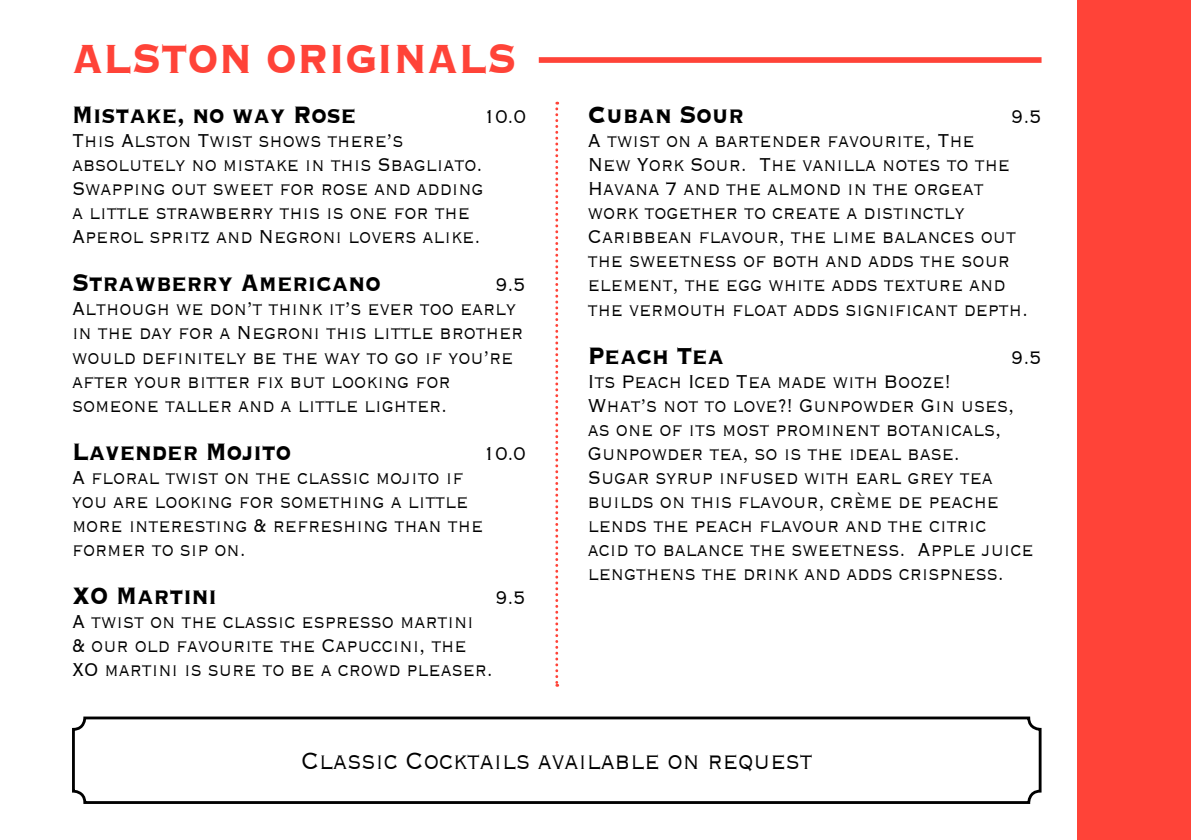
<style>
.page{position:relative;width:1191px;height:840px;background:#fff}
.page>*{position:absolute;margin:0;border:0;box-sizing:border-box;transform-origin:0 0}
.t1{font:700 52.8px "Copperplate";color:#ff4338;scale:.82 1}
.t2{font:700 30.8px "Copperplate";color:#000;scale:.82 1}
.t3{font:300 30.8px "Copperplate";color:#000;scale:.82 1}
.t4{font:300 24.2px/24px "Copperplate";color:#000;scale:.82 1}
</style>
<div class="page">
<div style="left:1077px;top:0;width:114px;height:839px;background:#ff4338"></div>
<div style="left:539px;top:57px;width:502px;height:6px;background:#ff4338"></div>
<svg style="left:555px;top:102px;width:3px;height:584px"></svg>
<div style="left:72px;top:716px;width:969px;height:87px;border:3px solid #000;border-radius:11px"></div>
<h1 class="t1" style="left:72px;top:24px;width:429px">alston originals</h1>
<p class="t2" style="left:72px;top:95px;width:348px">Mistake, no way Rose</p>
<p class="t4" style="left:483px;top:103px;width:53px">10.0</p>
<p class="t4" style="left:72px;top:127px;width:503px">This Alston Twist shows there’s absolutely no mistake in this Sbagliato.<br>Swapping out sweet for rose and adding a little strawberry this is one for the Aperol spritz and Negroni lovers alike.</p>
<p class="t2" style="left:72px;top:263px;width:378px">Strawberry Americano</p>
<p class="t4" style="left:72px;top:271px;width:555px;text-indent:423px">9.5<br>Although we don’t think it’s ever too early in the day for a Negroni this little brother would definitely be the way to go if you’re after your bitter fix but looking for someone taller and a little lighter.</p>
<p class="t2" style="left:72px;top:431px;width:269px">Lavender Mojito</p>
<p class="t4" style="left:483px;top:439px;width:53px">10.0</p>
<p class="t4" style="left:72px;top:463px;width:503px">A floral twist on the classic mojito if you are looking for something a little more interesting &amp; refreshing than the former to sip on.</p>
<p class="t2" style="left:72px;top:575px;width:178px">XO Martini</p>
<p class="t4" style="left:495px;top:583px;width:38px">9.5</p>
<p class="t4" style="left:72px;top:607px;width:515px">A twist on the classic espresso martini &amp; our old favourite the Capuccini, the<br>XO martini is sure to be a crowd pleaser.</p>
<p class="t2" style="left:588px;top:95px;width:192px">Cuban Sour</p>
<p class="t4" style="left:1011px;top:103px;width:38px">9.5</p>
<p class="t4" style="left:588px;top:127px;width:538px">A twist on a bartender favourite, The<br>New York Sour. The vanilla notes to the Havana 7 and the almond in the orgeat work together to create a distinctly Caribbean flavour, the lime balances out the sweetness of both and adds the sour element, the egg white adds texture and the vermouth float adds significant depth.</p>
<p class="t2" style="left:588px;top:335px;width:168px">Peach Tea</p>
<p class="t4" style="left:1011px;top:343px;width:38px">9.5</p>
<p class="t4" style="left:588px;top:367px;width:545px">Its Peach Iced Tea made with Booze!<br>What’s not to love?! Gunpowder Gin uses, as one of its most prominent botanicals, Gunpowder tea, so is the ideal base.<br>Sugar syrup infused with earl grey tea builds on this flavour, crème de peache lends the peach flavour and the citric<br>acid to balance the sweetness. Apple juice lengthens the drink and adds crispness.</p>
<p class="t3" style="left:301px;top:740px;width:625px">Classic Cocktails available on request</p>
</div>
